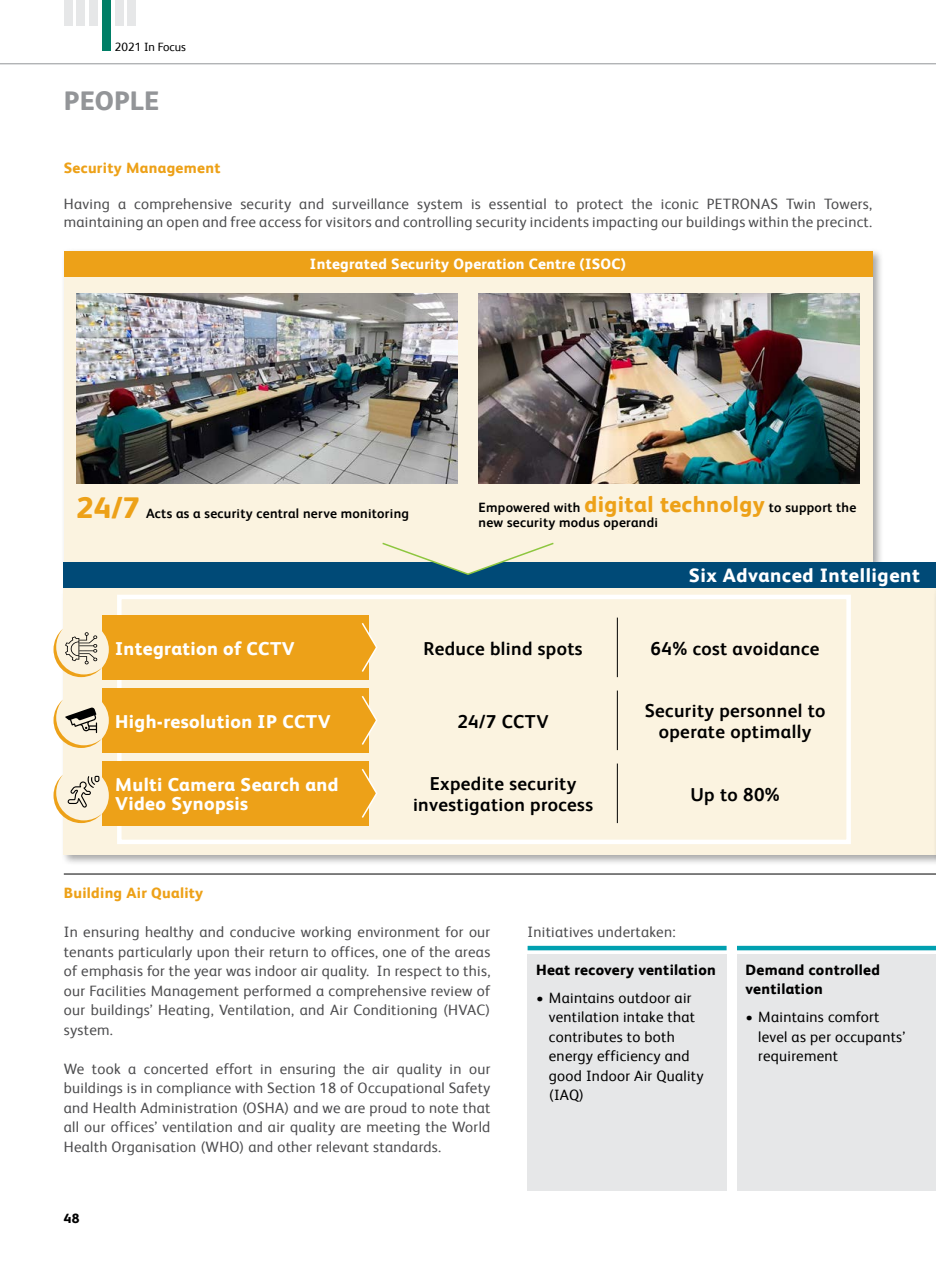
<style>
.page{position:relative;width:936px;height:1276px;background:#fff}
.page>*{position:absolute;margin:0;border:0;box-sizing:border-box;transform-origin:0 0}
.t1{font:800 30px "FS Albert Pro";color:#eda118}
.t2{font:800 27px "FS Albert Pro";color:#939598}
.t3{font:800 19.5px "FS Albert Pro";letter-spacing:.03em;color:#fff}
.t4{font:700 18.75px/21px "FS Albert Pro";letter-spacing:.02em;color:#000;text-align:center}
.t5{font:800 18.75px/19.5px "FS Albert Pro";letter-spacing:.02em;color:#fff}
.t6{font:15px/19.5px "FS Albert Pro";letter-spacing:.02em;color:#4d4d4f;text-align:justify}
.t7{font:15px/19.5px "FS Albert Pro";letter-spacing:.02em;color:#000}
.t8{font:800 15px/19.5px "FS Albert Pro";letter-spacing:.02em;color:#000}
.t9{font:800 15px "FS Albert Pro";letter-spacing:.02em;color:#fff}
.t10{font:800 15px "FS Albert Pro";letter-spacing:.02em;color:#eda118}
.t11{font:700 13.5px/15px "FS Albert Pro";letter-spacing:.02em;color:#000}
.t12{font:800 13.5px "FS Albert Pro";color:#000}
.t13{font:12px "FS Albert Pro";color:#000}
.s1{font-weight:800;font-size:22.5px;color:#eda118}
</style>
<div class="page">
<div style="left:64px;top:0;width:8px;height:26px;background:#e6e7e8"></div>
<div style="left:115px;top:0;width:8px;height:26px;background:#e6e7e8"></div>
<div style="left:89px;top:0;width:9px;height:26px;background:#e6e7e8"></div>
<div style="left:77px;top:0;width:8px;height:26px;background:#e6e7e8"></div>
<div style="left:102px;top:0;width:9px;height:51px;background:#007e66"></div>
<hr style="left:0;top:64px;width:935px;height:1px;background:#939598">
<div style="left:128px;top:0;width:8px;height:26px;background:#e6e7e8"></div>
<div style="left:61px;top:248px;width:822px;height:325px;background:#000;opacity:.35"></div>
<div style="left:64px;top:251px;width:808px;height:310px;background:#fbf3e0"></div>
<div style="left:64px;top:251px;width:808px;height:25px;background:#eda118"></div>
<img style="left:77px;top:293px;width:380px;height:190px">
<img style="left:478px;top:293px;width:381px;height:190px">
<hr style="left:64px;top:873px;width:871px;height:1px;background:#000">
<div style="left:61px;top:585px;width:874px;height:281px;background:#000;opacity:.35"></div>
<div style="left:64px;top:588px;width:871px;height:266px;background:#fbf3e0"></div>
<hr style="left:933px;top:585px;width:2px;height:281px;background:#f7f1df">
<hr style="left:935px;top:588px;width:1px;height:266px;background:#fbf3e0">
<div style="left:117px;top:595px;width:733px;height:249px;border:4px solid #fff"></div>
<div style="left:102px;top:615px;width:266px;height:64px;background:#eda118"></div>
<svg style="left:361px;top:621px;width:17px;height:52px"></svg>
<hr style="left:617px;top:617px;width:1px;height:60px;background:#000">
<div style="left:54px;top:622px;width:55px;height:55px;background:#fbf3e0;border-radius:50%"></div>
<svg style="left:54px;top:628px;width:48px;height:49px"></svg>
<div style="left:102px;top:688px;width:266px;height:64px;background:#eda118"></div>
<svg style="left:361px;top:694px;width:17px;height:52px"></svg>
<hr style="left:617px;top:690px;width:1px;height:60px;background:#000">
<div style="left:54px;top:692px;width:55px;height:56px;background:#fbf3e0;border-radius:50%"></div>
<svg style="left:54px;top:699px;width:48px;height:49px"></svg>
<div style="left:102px;top:761px;width:266px;height:64px;background:#eda118"></div>
<svg style="left:361px;top:767px;width:17px;height:52px"></svg>
<hr style="left:617px;top:763px;width:1px;height:60px;background:#000">
<div style="left:54px;top:768px;width:55px;height:55px;background:#fbf3e0;border-radius:50%"></div>
<svg style="left:54px;top:774px;width:48px;height:49px"></svg>
<div style="left:64px;top:562px;width:871px;height:26px;background:#004a77"></div>
<svg style="left:380px;top:542px;width:175px;height:33px"></svg>
<div style="left:527px;top:954px;width:199px;height:237px;background:#e6e7e8"></div>
<div style="left:737px;top:954px;width:198px;height:237px;background:#e6e7e8"></div>
<hr style="left:527px;top:946px;width:199px;height:4px;background:#00a0b0">
<hr style="left:737px;top:946px;width:198px;height:4px;background:#00a0b0">
<p class="t13" style="left:115px;top:38px;width:73px">2021 In Focus</p>
<h2 class="t2" style="left:64px;top:80px;width:97px">PEOPLE</h2>
<p class="t10" style="left:64px;top:156px;width:158px">Security Management</p>
<p class="t6" style="left:64px;top:194px;width:809px;line-height:18px">Having a comprehensive security and surveillance system is essential to protect the iconic PETRONAS Twin Towers, maintaining an open and free access for visitors and controlling security incidents impacting our buildings within the precinct.</p>
<p class="t9" style="left:310px;top:252px;width:317px">Integrated Security Operation Centre (ISOC)</p>
<h1 class="t1" style="left:77px;top:484px;width:65px">24/7</h1>
<p class="t11" style="left:146px;top:505px;width:264px">Acts as a security central nerve monitoring</p>
<p class="t11" style="left:478px;top:499px;width:379px">Empowered with <span class="s1">digital technolgy</span> to support the new security modus operandi</p>
<h3 class="t3" style="left:688px;top:560px;width:233px">Six Advanced Intelligent</h3>
<p class="t5" style="left:115px;top:637px;width:181px">Integration of CCTV</p>
<p class="t4" style="left:423px;top:637px;width:161px">Reduce blind spots</p>
<p class="t4" style="left:650px;top:637px;width:170px">64% cost avoidance</p>
<p class="t5" style="left:115px;top:710px;width:217px">High-resolution IP CCTV</p>
<p class="t4" style="left:644px;top:699px;width:182px">Security personnel to operate optimally</p>
<p class="t4" style="left:457px;top:709px;width:93px">24/7 CCTV</p>
<p class="t4" style="left:413px;top:772px;width:181px">Expedite security investigation process</p>
<p class="t5" style="left:115px;top:773px;width:225px">Multi Camera Search and<br>Video Synopsis</p>
<p class="t4" style="left:690px;top:782px;width:91px">Up to 80%</p>
<p class="t10" style="left:64px;top:881px;width:141px">Building Air Quality</p>
<p class="t6" style="left:64px;top:921px;width:428px">In ensuring healthy and conducive working environment for our tenants particularly upon their return to offices, one of the areas of emphasis for the year was indoor air quality. In respect to this, our Facilities Management performed a comprehensive review of our buildings’ Heating, Ventilation, and Air Conditioning (HVAC) system.</p>
<p class="t6" style="left:64px;top:1058px;width:428px">We took a concerted effort in ensuring the air quality in our buildings is in compliance with Section 18 of Occupational Safety and Health Administration (OSHA) and we are proud to note that all our offices’ ventilation and air quality are meeting the World Health Organisation (WHO) and other relevant standards.</p>
<p class="t12" style="left:64px;top:1207px;width:17px">48</p>
<p class="t6" style="left:527px;top:921px;width:149px">Initiatives undertaken:</p>
<p class="t8" style="left:536px;top:958px;width:181px">Heat recovery ventilation</p>
<p class="t7" style="left:549px;top:986px;width:156px;text-indent:-13px">• Maintains outdoor air ventilation intake that contributes to both energy efficiency and good Indoor Air Quality (IAQ)</p>
<p class="t8" style="left:745px;top:958px;width:136px">Demand controlled ventilation</p>
<p class="t7" style="left:758px;top:1006px;width:148px;text-indent:-13px">• Maintains comfort level as per occupants’ requirement</p>
</div>
